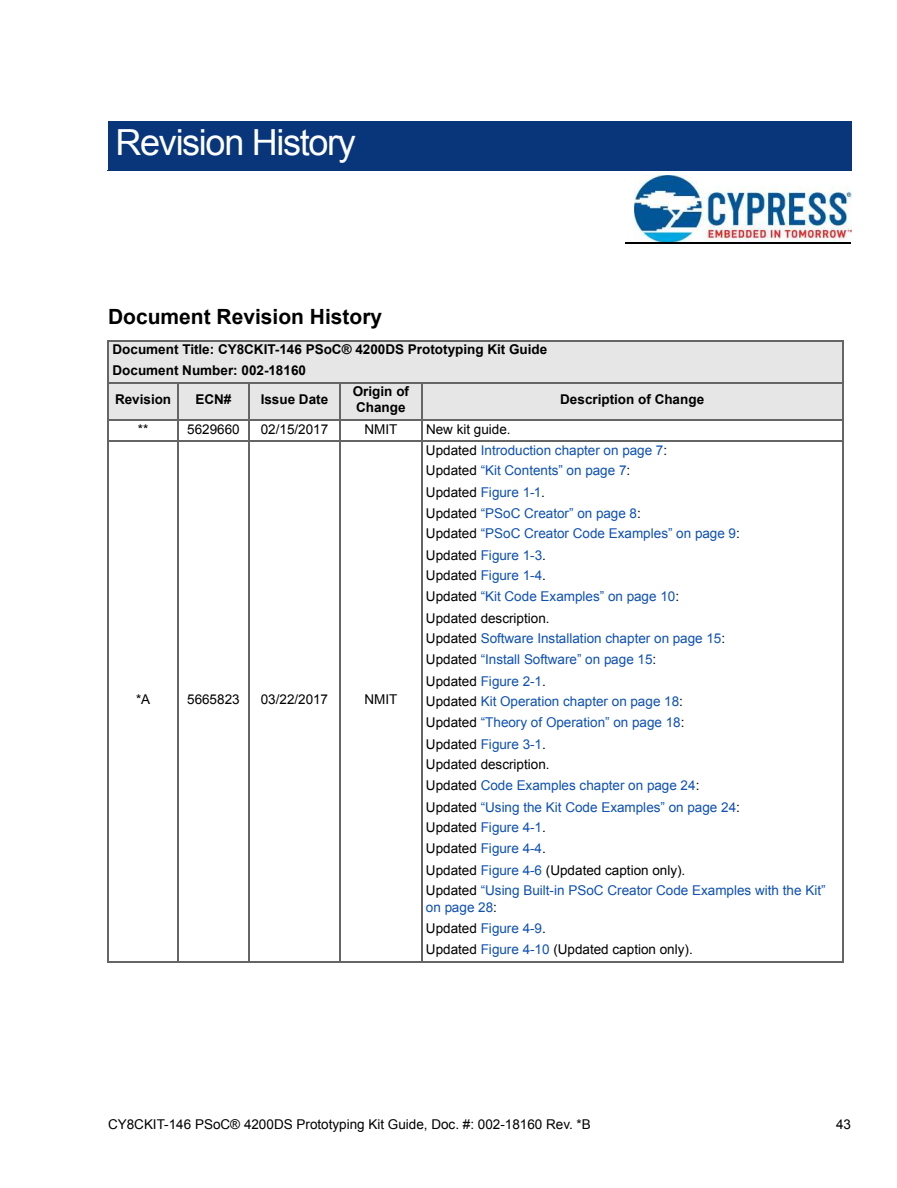
<style>
.page{position:relative;width:897px;height:1188px;background:#fff}
.page>*{position:absolute;margin:0;border:0;box-sizing:border-box;transform-origin:0 0}
.t1{font:36px "Arial";letter-spacing:-.035em;color:#fff}
.t2{font:700 21px "Arial";color:#000}
.t3{font:13.5px/21px "Arial";color:#0e50b4}
.t4{font:13.5px/21px "Arial";color:#000}
.t5{font:700 13.5px/21px "Arial";color:#000}
.s1{color:#000}
.s2{color:#0e50b4}
</style>
<div class="page">
<img style="left:634px;top:175px;width:217px;height:67px">
<div style="left:108px;top:121px;width:743px;height:50px;background:#09367a"></div>
<hr style="left:625px;top:242px;width:225px;height:1px;background:#000">
<div style="left:108px;top:340px;width:734px;height:42px;background:#e6e6e6"></div>
<div style="left:108px;top:383px;width:70px;height:37px;background:#e6e6e6"></div>
<div style="left:178px;top:383px;width:70px;height:37px;background:#e6e6e6"></div>
<div style="left:248px;top:383px;width:92px;height:37px;background:#e6e6e6"></div>
<div style="left:340px;top:383px;width:81px;height:37px;background:#e6e6e6"></div>
<div style="left:421px;top:383px;width:421px;height:37px;background:#e6e6e6"></div>
<hr style="left:107px;top:341px;width:2px;height:620px;background:#656565">
<hr style="left:177px;top:382px;width:2px;height:580px;background:#656565">
<hr style="left:248px;top:382px;width:1px;height:580px;background:#656565">
<hr style="left:339px;top:382px;width:2px;height:580px;background:#656565">
<hr style="left:420px;top:382px;width:2px;height:580px;background:#656565">
<hr style="left:842px;top:341px;width:1px;height:620px;background:#656565">
<hr style="left:107px;top:340px;width:736px;height:1px;background:#656565">
<hr style="left:107px;top:382px;width:736px;height:1px;background:#656565">
<hr style="left:107px;top:419px;width:736px;height:2px;background:#656565">
<hr style="left:107px;top:440px;width:736px;height:2px;background:#656565">
<hr style="left:107px;top:961px;width:736px;height:1px;background:#656565">
<h1 class="t1" style="left:116px;top:129px;width:241px">Revision History</h1>
<h2 class="t2" style="left:108px;top:309px;width:276px">Document Revision History</h2>
<p class="t5" style="left:112px;top:340px;width:436px">Document Title: CY8CKIT-146 PSoCÆ 4200DS Prototyping Kit Guide<br>Document Number: 002-18160</p>
<p class="t5" style="left:115px;top:390px;width:58px">Revision</p>
<p class="t5" style="left:195px;top:390px;width:37px">ECN#</p>
<p class="t5" style="left:261px;top:390px;width:69px">Issue Date</p>
<p class="t5" style="left:353px;top:384px;width:58px;line-height:16.5px">Origin of<br>Change</p>
<p class="t5" style="left:560px;top:390px;width:145px">Description of Change</p>
<p class="t4" style="left:138px;top:420px;width:12px">**</p>
<p class="t4" style="left:187px;top:420px;width:54px">5629660</p>
<p class="t4" style="left:261px;top:420px;width:69px">02/15/2017</p>
<p class="t4" style="left:364px;top:420px;width:34px">NMIT</p>
<p class="t4" style="left:426px;top:420px;width:86px">New kit guide.</p>
<p class="t4" style="left:136px;top:690px;width:16px">*A</p>
<p class="t4" style="left:187px;top:690px;width:54px">5665823</p>
<p class="t4" style="left:261px;top:690px;width:69px">03/22/2017</p>
<p class="t4" style="left:364px;top:690px;width:34px">NMIT</p>
<p class="t3" style="left:426px;top:441px;width:401px"><span class="s1">Updated</span> Introduction chapter on page 7<span class="s1">:<br>Updated</span> ìKit Contentsî on page 7<span class="s1">:<br>Updated</span> Figure 1-1<span class="s1">.<br>Updated</span> ìPSoC Creatorî on page 8<span class="s1">:<br>Updated</span> ìPSoC Creator Code Examplesî on page 9<span class="s1">:<br>Updated</span> Figure 1-3<span class="s1">.<br>Updated</span> Figure 1-4<span class="s1">.<br>Updated</span> ìKit Code Examplesî on page 10<span class="s1">:<br>Updated description.<br>Updated</span> Software Installation chapter on page 15<span class="s1">:<br>Updated</span> ìInstall Softwareî on page 15<span class="s1">:<br>Updated</span> Figure 2-1<span class="s1">.<br>Updated</span> Kit Operation chapter on page 18<span class="s1">:<br>Updated</span> ìTheory of Operationî on page 18<span class="s1">:<br>Updated</span> Figure 3-1<span class="s1">.<br>Updated description.<br>Updated</span> Code Examples chapter on page 24<span class="s1">:<br>Updated</span> ìUsing the Kit Code Examplesî on page 24<span class="s1">:<br>Updated</span> Figure 4-1<span class="s1">.<br>Updated</span> Figure 4-4<span class="s1">.<br>Updated</span> Figure 4-6 <span class="s1">(Updated caption only).<br>Updated</span> ìUsing Built-in PSoC Creator Code Examples with the Kitî</p>
<p class="t4" style="left:426px;top:898px;width:268px"><span class="s2">on page 28</span>:<br>Updated <span class="s2">Figure 4-9</span>.<br>Updated <span class="s2">Figure 4-10</span> (Updated caption only).</p>
<p class="t4" style="left:108px;top:1115px;width:484px">CY8CKIT-146 PSoCÆ 4200DS Prototyping Kit Guide, Doc. #: 002-18160 Rev. *B</p>
<p class="t4" style="left:836px;top:1115px;width:16px">43</p>
</div>
